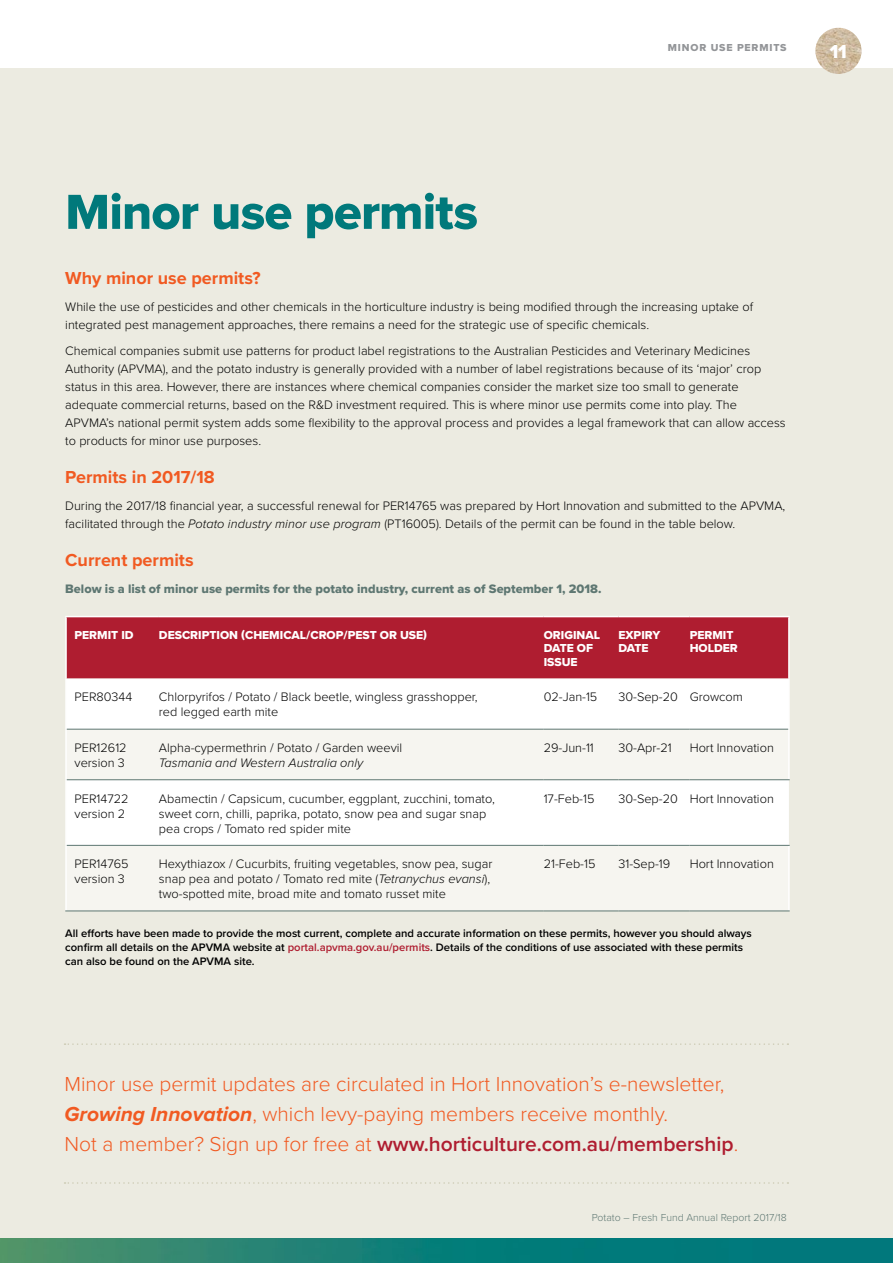
<style>
.page{position:relative;width:893px;height:1263px;background:#fff}
.page>*{position:absolute;margin:0;border:0;box-sizing:border-box;transform-origin:0 0}
.t1{font:51px "Proxima Nova Extrabld";letter-spacing:-.015em;color:#00797b}
.t2{font:300 21px/30px "Proxima Nova";color:#f15a22}
.t3{font:19.5px "Proxima Nova Extrabld";color:#fff}
.t4{font:700 18px "Proxima Nova";color:#f15a22}
.t5{font:300 12.75px/15px "Proxima Nova";color:#000}
.t6{font:12.75px "Proxima Nova Extrabld";color:#5e7772}
.t7{font:italic 300 12.75px "Proxima Nova";color:#000}
.t8{font:12px/13.5px "Proxima Nova Extrabld";color:#fff}
.t9{font:600 11.25px/14.2px "Proxima Nova";color:#000}
.t10{font:300 10.5px "Proxima Nova";color:#5e7772}
.t11{font:10.5px "Proxima Nova Extrabld";letter-spacing:.08em;color:#939598}
.s1{font-style:italic}
.s2{color:#af1d30}
.s3{font-weight:700;font-style:italic}
.s4{font-weight:600;color:#af1d30}
</style>
<div class="page">
<div style="left:0;top:68px;width:893px;height:1180px;background:#ecebe1"></div>
<img style="left:0;top:1238px;width:893px;height:25px">
<img style="left:815px;top:28px;width:47px;height:46px;border-radius:23px">
<div style="left:67px;top:617px;width:721px;height:61px;background:#af1d30"></div>
<div style="left:67px;top:678px;width:721px;height:51px;background:#fff"></div>
<svg style="left:67px;top:730px;width:722px;height:180px;fill:#f6f5f0"></svg>
<hr style="left:65px;top:616px;width:94px;height:1px;background:#fff">
<hr style="left:65px;top:617px;width:2px;height:61px;background:#fff">
<hr style="left:159px;top:616px;width:385px;height:1px;background:#fff">
<hr style="left:544px;top:616px;width:74px;height:1px;background:#fff">
<hr style="left:618px;top:616px;width:72px;height:1px;background:#fff">
<hr style="left:690px;top:616px;width:100px;height:1px;background:#fff">
<hr style="left:788px;top:617px;width:2px;height:61px;background:#fff">
<hr style="left:65px;top:678px;width:2px;height:51px;background:#fff">
<hr style="left:788px;top:678px;width:2px;height:51px;background:#fff">
<hr style="left:65px;top:729px;width:2px;height:51px;background:#fff">
<hr style="left:788px;top:729px;width:2px;height:50px;background:#fff">
<hr style="left:65px;top:845px;width:2px;height:65px;background:#fff">
<hr style="left:788px;top:846px;width:2px;height:64px;background:#fff">
<hr style="left:65px;top:780px;width:2px;height:65px;background:#fff">
<hr style="left:67px;top:729px;width:92px;height:1px;background:#5e7772">
<hr style="left:159px;top:729px;width:385px;height:1px;background:#5e7772">
<hr style="left:544px;top:729px;width:74px;height:1px;background:#5e7772">
<hr style="left:618px;top:729px;width:72px;height:1px;background:#5e7772">
<hr style="left:690px;top:729px;width:98px;height:1px;background:#5e7772">
<hr style="left:67px;top:779px;width:92px;height:1px;background:#5e7772">
<hr style="left:159px;top:779px;width:385px;height:1px;background:#5e7772">
<hr style="left:544px;top:779px;width:74px;height:1px;background:#5e7772">
<hr style="left:618px;top:779px;width:72px;height:1px;background:#5e7772">
<hr style="left:690px;top:779px;width:100px;height:1px;background:#5e7772">
<hr style="left:67px;top:845px;width:92px;height:1px;background:#5e7772">
<hr style="left:159px;top:845px;width:385px;height:1px;background:#5e7772">
<hr style="left:544px;top:845px;width:74px;height:1px;background:#5e7772">
<hr style="left:618px;top:845px;width:72px;height:1px;background:#5e7772">
<hr style="left:690px;top:845px;width:100px;height:1px;background:#5e7772">
<hr style="left:65px;top:910px;width:94px;height:1px;background:#5e7772">
<hr style="left:159px;top:910px;width:385px;height:1px;background:#5e7772">
<hr style="left:544px;top:910px;width:74px;height:1px;background:#5e7772">
<hr style="left:618px;top:910px;width:72px;height:1px;background:#5e7772">
<hr style="left:690px;top:910px;width:100px;height:1px;background:#5e7772">
<svg style="left:65px;top:1043px;width:723px;height:2px"></svg>
<svg style="left:65px;top:1182px;width:723px;height:2px"></svg>
<p class="t11" style="left:668px;top:39px;width:120px">MINOR USE PERMITS</p>
<h3 class="t3" style="left:830px;top:37px;width:19px">11</h3>
<h1 class="t1" style="left:65px;top:174px;width:414px">Minor use permits</h1>
<h3 class="t4" style="left:65px;top:265px;width:197px">Why minor use permits?</h3>
<p class="t5" style="left:65px;top:297px;width:689px;line-height:18px">While the use of pesticides and other chemicals in the horticulture industry is being modified through the increasing uptake of integrated pest management approaches, there remains a need for the strategic use of specific chemicals.</p>
<p class="t5" style="left:65px;top:341px;width:722px;line-height:18px">Chemical companies submit use patterns for product label registrations to the Australian Pesticides and Veterinary Medicines Authority (APVMA), and the potato industry is generally provided with a number of label registrations because of its ‘major’ crop status in this area. However, there are instances where chemical companies consider the market size too small to generate adequate commercial returns, based on the R&amp;D investment required. This is where minor use permits come into play. The APVMA’s national permit system adds some flexibility to the approval process and provides a legal framework that can allow access to products for minor use purposes.</p>
<h3 class="t4" style="left:65px;top:464px;width:151px">Permits in 2017/18</h3>
<p class="t5" style="left:65px;top:496px;width:722px;line-height:18px">During the 2017/18 financial year, a successful renewal for PER14765 was prepared by Hort Innovation and submitted to the APVMA, facilitated through the <span class="s1">Potato industry minor use program</span> (PT16005). Details of the permit can be found in the table below.</p>
<h3 class="t4" style="left:65px;top:546px;width:130px">Current permits</h3>
<p class="t6" style="left:65px;top:579px;width:538px">Below is a list of minor use permits for the potato industry, current as of September 1, 2018.</p>
<p class="t8" style="left:75px;top:628px;width:61px">PERMIT ID</p>
<p class="t8" style="left:159px;top:628px;width:270px">DESCRIPTION (CHEMICAL/CROP/PEST OR USE)</p>
<p class="t8" style="left:544px;top:628px;width:58px">ORIGINAL<br>DATE OF<br>ISSUE</p>
<p class="t8" style="left:618px;top:628px;width:43px">EXPIRY<br>DATE</p>
<p class="t8" style="left:690px;top:628px;width:50px">PERMIT<br>HOLDER</p>
<p class="t5" style="left:75px;top:689px;width:59px">PER80344</p>
<p class="t5" style="left:159px;top:689px;width:320px">Chlorpyrifos / Potato / Black beetle, wingless grasshopper, red legged earth mite</p>
<p class="t5" style="left:544px;top:689px;width:55px">02-Jan-15</p>
<p class="t5" style="left:618px;top:689px;width:126px">30-Sep-20 Growcom</p>
<p class="t5" style="left:75px;top:739px;width:54px">PER12612 version 3</p>
<p class="t5" style="left:159px;top:739px;width:245px">Alpha-cypermethrin / Potato / Garden weevil</p>
<p class="t5" style="left:544px;top:739px;width:52px">29-Jun-11</p>
<p class="t5" style="left:618px;top:739px;width:55px">30-Apr-21</p>
<p class="t5" style="left:690px;top:739px;width:86px">Hort Innovation</p>
<p class="t7" style="left:159px;top:753px;width:206px">Tasmania and Western Australia only</p>
<p class="t5" style="left:75px;top:790px;width:56px">PER14722 version 2</p>
<p class="t5" style="left:159px;top:790px;width:338px">Abamectin / Capsicum, cucumber, eggplant, zucchini, tomato, sweet corn, chilli, paprika, potato, snow pea and sugar snap pea crops / Tomato red spider mite</p>
<p class="t5" style="left:544px;top:790px;width:52px">17-Feb-15</p>
<p class="t5" style="left:618px;top:790px;width:157px">30-Sep-20 Hort Innovation</p>
<p class="t5" style="left:75px;top:856px;width:56px">PER14765 version 3</p>
<p class="t5" style="left:159px;top:856px;width:335px">Hexythiazox / Cucurbits, fruiting vegetables, snow pea, sugar snap pea and potato / Tomato red mite (<span class="s1">Tetranychus evansi</span>), two-spotted mite, broad mite and tomato russet mite</p>
<p class="t5" style="left:544px;top:856px;width:53px">21-Feb-15</p>
<p class="t5" style="left:618px;top:856px;width:53px">31-Sep-19</p>
<p class="t5" style="left:690px;top:856px;width:86px">Hort Innovation</p>
<p class="t9" style="left:65px;top:925px;width:688px">All efforts have been made to provide the most current, complete and accurate information on these permits, however you should always confirm all details on the APVMA website at <span class="s2">portal.apvma.gov.au/permits</span>. Details of the conditions of use associated with these permits can also be found on the APVMA site.</p>
<h2 class="t2" style="left:65px;top:1067px;width:675px">Minor use permit updates are circulated in Hort Innovation’s e-newsletter,<br><span class="s3">Growing Innovation</span>, which levy-paying members receive monthly.<br>Not a member? Sign up for free at <span class="s4">www.horticulture.com.au/membership</span>.</h2>
<p class="t10" style="left:592px;top:1209px;width:196px">Potato – Fresh Fund Annual Report 2017/18</p>
</div>
